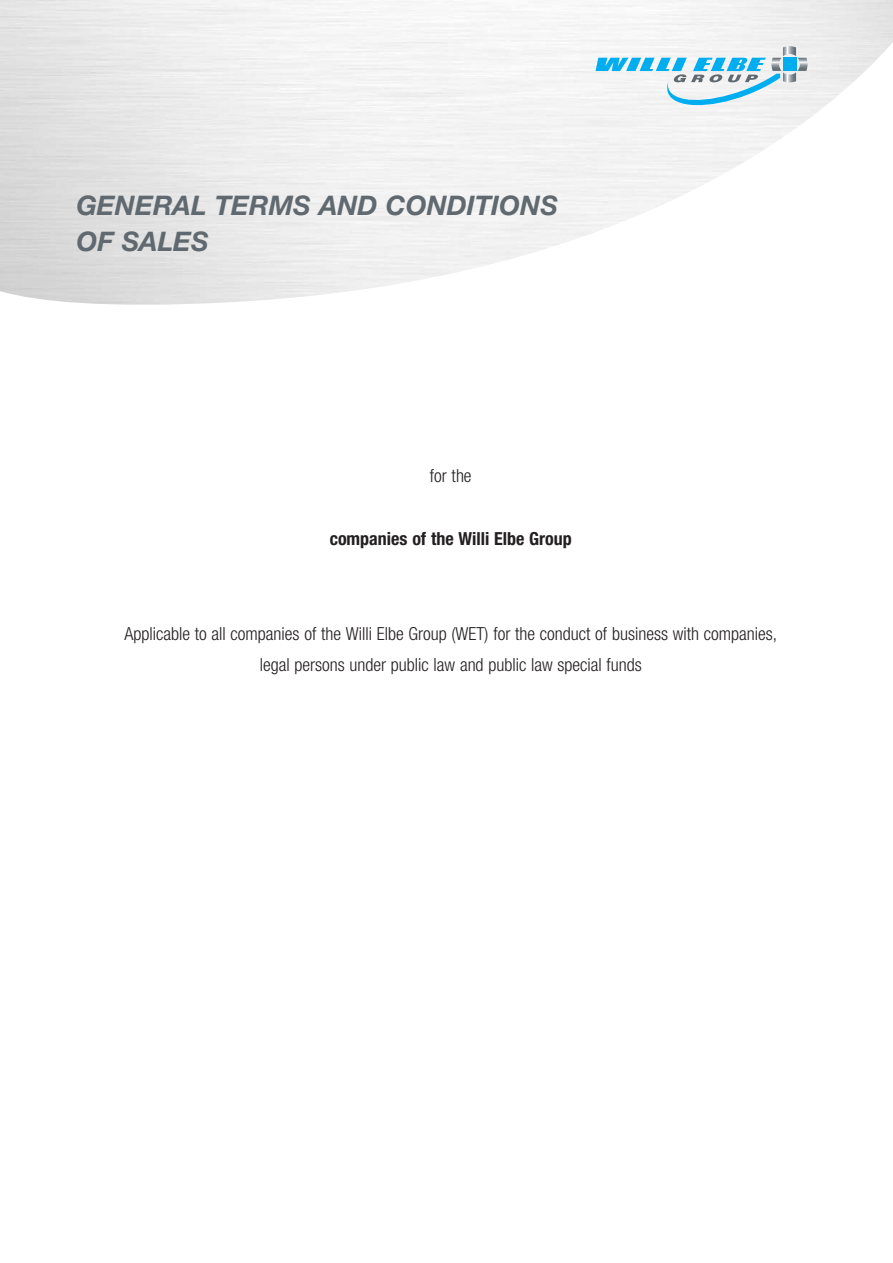
<style>
.page{position:relative;width:893px;height:1263px;background:#fff}
.page>*{position:absolute;margin:0;border:0;box-sizing:border-box;transform-origin:0 0}
.t1{font:italic 700 27px/36px "Helvetica Neue";color:#5f696f}
.t2{font:300 condensed 18px/31.5px "Helvetica Neue";color:#231f20;text-align:center}
.t3{font:700 condensed 18px "Helvetica Neue";color:#231f20}
</style>
<div class="page">
<svg style="left:595px;top:46px;width:213px;height:63px"></svg>
<div style="left:783px;top:58px;width:13px;height:13px;background:#00aeef"></div>
<h1 class="t1" style="left:76px;top:187px;width:483px">GENERAL TERMS AND CONDITIONS<br>OF SALES</h1>
<p class="t2" style="left:430px;top:460px;width:43px">for the</p>
<p class="t3" style="left:330px;top:528px;width:244px">companies of the Willi Elbe Group</p>
<p class="t2" style="left:124px;top:617px;width:654px">Applicable to all companies of the Willi Elbe Group (WET) for the conduct of business with companies, legal persons under public law and public law special funds</p>
</div>
